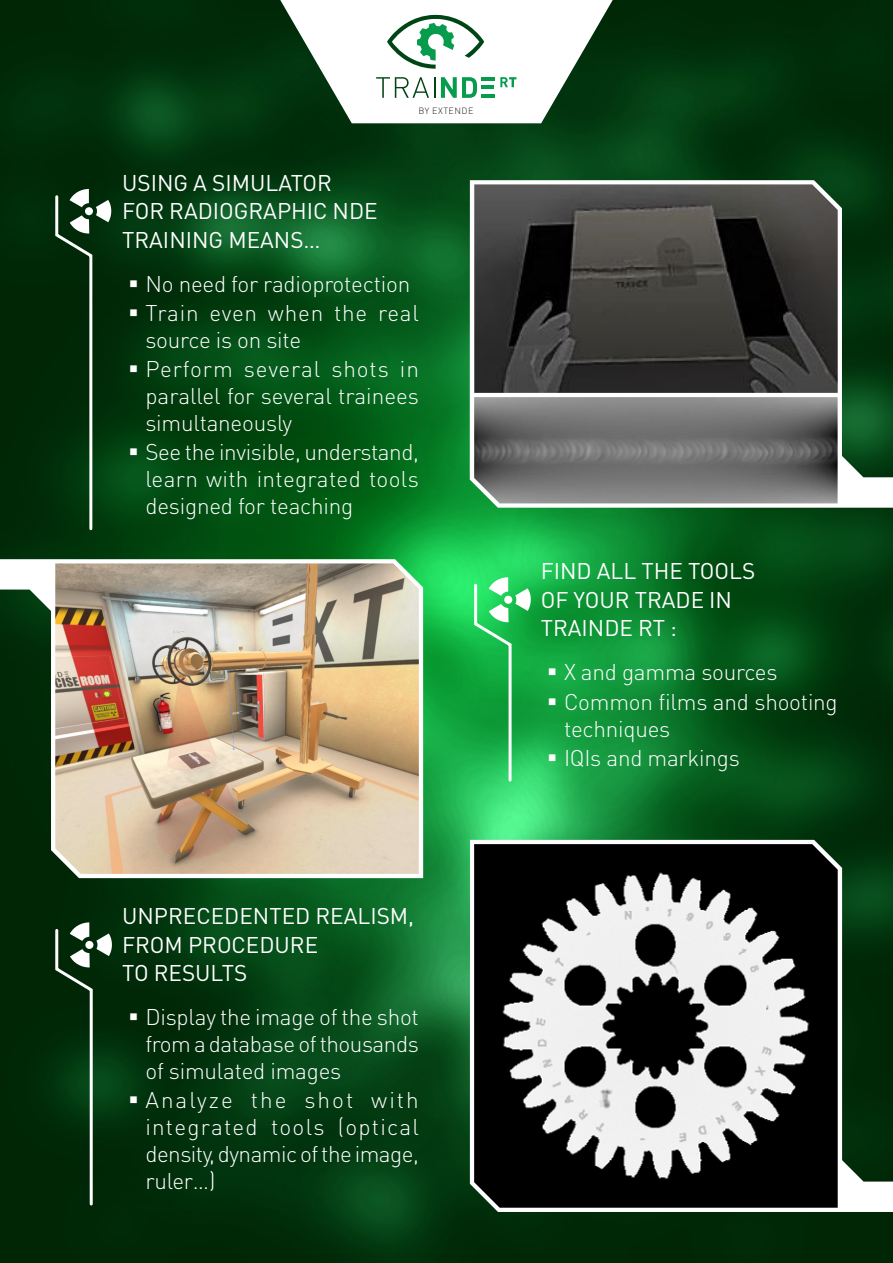
<style>
.page{position:relative;width:893px;height:1263px;background:#fff}
.page>*{position:absolute;margin:0;border:0;box-sizing:border-box;transform-origin:0 0}
.t1{font:300 22.5px/27px "DIN Pro";letter-spacing:-.01em;color:#fff;text-align:justify}
.Recto_Title{font:22.5px/28.5px "DIN Pro";color:#fff}
.t2{font:300 22.5px/27px "DIN Pro";letter-spacing:.025em;color:#fff}
.BY_EXTENDE{font:300 9px "DIN Pro";letter-spacing:.05em;color:#231f20}
</style>
<div class="page">
<img style="left:0;top:0;width:893px;height:1263px">
<svg style="left:470px;top:840px;width:423px;height:372px;fill:#01300b"></svg>
<svg style="left:0;top:559px;width:423px;height:319px;fill:#012a07"></svg>
<svg style="left:470px;top:180px;width:423px;height:328px"></svg>
<img style="left:55px;top:563px;width:364px;height:311px">
<svg style="left:54px;top:189px;width:58px;height:343px;background:#163f1d"></svg>
<svg style="left:473px;top:577px;width:59px;height:206px;background:#32bc5e"></svg>
<img style="left:474px;top:844px;width:364px;height:364px">
<img style="left:474px;top:184px;width:364px;height:209px">
<img style="left:474px;top:397px;width:364px;height:106px">
<svg style="left:54px;top:922px;width:59px;height:285px;background:#194221"></svg>
<svg style="left:280px;top:0;width:333px;height:123px"></svg>
<svg style="left:130px;top:280px;width:7px;height:7px"></svg>
<svg style="left:130px;top:309px;width:7px;height:7px"></svg>
<svg style="left:130px;top:366px;width:7px;height:6px"></svg>
<svg style="left:130px;top:449px;width:7px;height:6px"></svg>
<svg style="left:130px;top:1014px;width:7px;height:6px"></svg>
<svg style="left:130px;top:1097px;width:7px;height:6px"></svg>
<svg style="left:549px;top:669px;width:6px;height:6px"></svg>
<svg style="left:549px;top:698px;width:6px;height:7px"></svg>
<svg style="left:549px;top:754px;width:6px;height:7px"></svg>
<p class="BY_EXTENDE" style="left:418px;top:105px;width:56px">BY EXTENDE</p>
<p class="Recto_Title" style="left:122px;top:168px;width:257px">USING A SIMULATOR<br>FOR RADIOGRAPHIC NDE<br>TRAINING MEANS…</p>
<p class="t1" style="left:145px;top:269px;width:266px">No need for radioprotection</p>
<p class="t2" style="left:145px;top:298px;width:275px">Train even when the real source is on site</p>
<p class="t1" style="left:145px;top:355px;width:275px">Perform several shots in parallel for several trainees simultaneously</p>
<p class="t1" style="left:145px;top:438px;width:275px">See the invisible, understand, learn with integrated tools designed for teaching</p>
<p class="Recto_Title" style="left:122px;top:901px;width:293px">UNPRECEDENTED REALISM,<br>FROM PROCEDURE<br>TO RESULTS</p>
<p class="t1" style="left:145px;top:1003px;width:275px">Display the image of the shot from a database of thousands of simulated images</p>
<p class="t1" style="left:145px;top:1086px;width:275px">Analyze the shot with integrated tools (optical density, dynamic of the image, ruler…)</p>
<p class="Recto_Title" style="left:541px;top:556px;width:216px">FIND ALL THE TOOLS<br>OF YOUR TRADE IN<br>TRAINDE RT :</p>
<p class="t1" style="left:564px;top:658px;width:215px">X and gamma sources</p>
<p class="t1" style="left:564px;top:687px;width:275px">Common films and shooting techniques</p>
<p class="t1" style="left:564px;top:743px;width:177px">IQIs and markings</p>
</div>
